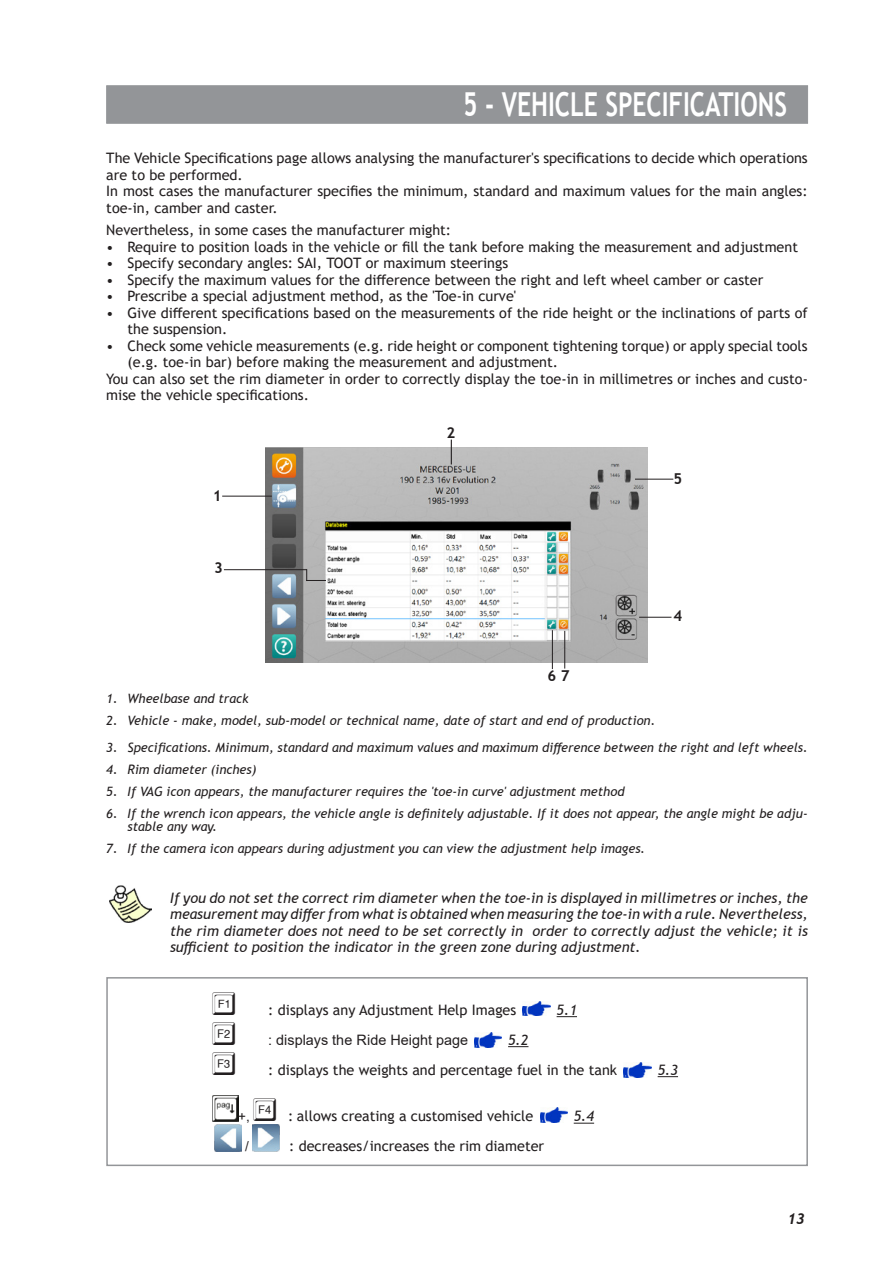
<style>
.page{position:relative;width:893px;height:1263px;background:#fff}
.page>*{position:absolute;margin:0;border:0;box-sizing:border-box;transform-origin:0 0}
.Capitolo{font:700 33px "Trebuchet MS";color:#fff;scale:.75 1}
.t1{font:700 15px "Trebuchet MS";color:#231f20}
.t2{font:italic 700 15px "Trebuchet";color:#231f20}
.CORPO_TESTO{font:14.4px/16.5px "Trebuchet MS";color:#231f20}
.NOTA_1{font:italic 14.4px/16.5px "Trebuchet MS";color:#231f20;text-align:justify}
.corpo_testo_pulsanti{font:14.4px "Trebuchet MS";color:#231f20}
.Istruzione{font:14.4px "Trebuchet MS";color:#231f20}
.corpo_testo_pulsanti-2{font:14.4px "Arial";color:#231f20}
.corpo_testo_pulsanti-3{font:italic 14.4px "Trebuchet MS";color:#231f20}
.corpo_testo_pulsanti-4{font:13.5px "Arial";color:#231f20}
.t3{font:italic 12.9px/13.5px "Trebuchet MS";color:#231f20}
</style>
<div class="page">
<img style="left:110px;top:886px;width:41px;height:37px">
<div style="left:106px;top:85px;width:702px;height:39px;background:#939598;border:1px solid #939598"></div>
<img style="left:266px;top:447px;width:382px;height:215px">
<hr style="left:222px;top:496px;width:50px;height:1px;background:#231f20">
<svg style="left:451px;top:440px;width:1px;height:24px"></svg>
<hr style="left:639px;top:617px;width:32px;height:1px;background:#231f20">
<hr style="left:552px;top:630px;width:1px;height:39px;background:#231f20">
<hr style="left:564px;top:631px;width:1px;height:37px;background:#231f20">
<hr style="left:635px;top:479px;width:38px;height:1px;background:#231f20">
<svg style="left:306px;top:569px;width:20px;height:12px"></svg>
<hr style="left:224px;top:569px;width:83px;height:1px;background:#231f20">
<div style="left:106px;top:977px;width:702px;height:189px;border:2px solid #939598"></div>
<svg style="left:557px;top:1016px;width:20px;height:1px"></svg>
<svg style="left:508px;top:1046px;width:20px;height:1px"></svg>
<svg style="left:658px;top:1076px;width:20px;height:1px"></svg>
<svg style="left:574px;top:1123px;width:20px;height:1px"></svg>
<img style="left:523px;top:1001px;width:27px;height:14px">
<img style="left:474px;top:1033px;width:27px;height:14px">
<img style="left:624px;top:1063px;width:27px;height:14px">
<img style="left:213px;top:1096px;width:25px;height:25px">
<img style="left:540px;top:1108px;width:27px;height:14px">
<img style="left:214px;top:1124px;width:27px;height:27px">
<img style="left:253px;top:1124px;width:27px;height:27px">
<p class="Capitolo" style="left:463px;top:84px;width:433px">5 - VEHICLE SPECIFICATIONS</p>
<p class="CORPO_TESTO" style="left:106px;top:150px;width:703px">The Vehicle Specifications page allows analysing the manufacturer's specifications to decide which operations are to be performed.</p>
<p class="CORPO_TESTO" style="left:106px;top:183px;width:703px">In most cases the manufacturer specifies the minimum, standard and maximum values for the main angles: toe-in, camber and caster.</p>
<p class="Istruzione" style="left:106px;top:221px;width:346px">Nevertheless, in some cases the manufacturer might:</p>
<p class="CORPO_TESTO" style="left:106px;top:238px;width:693px">• Require to position loads in the vehicle or fill the tank before making the measurement and adjustment</p>
<p class="CORPO_TESTO" style="left:106px;top:255px;width:403px">• Specify secondary angles: SAI, TOOT or maximum steerings</p>
<p class="CORPO_TESTO" style="left:106px;top:271px;width:659px">• Specify the maximum values for the difference between the right and left wheel camber or caster</p>
<p class="CORPO_TESTO" style="left:106px;top:288px;width:411px">• Prescribe a special adjustment method, as the 'Toe-in curve'</p>
<p class="CORPO_TESTO" style="left:128px;top:304px;width:682px;text-indent:-21px">• Give different specifications based on the measurements of the ride height or the inclinations of parts of the suspension.</p>
<p class="CORPO_TESTO" style="left:128px;top:337px;width:682px;text-indent:-21px">• Check some vehicle measurements (e.g. ride height or component tightening torque) or apply special tools (e.g. toe-in bar) before making the measurement and adjustment.</p>
<p class="CORPO_TESTO" style="left:106px;top:370px;width:703px">You can also set the rim diameter in order to correctly display the toe-in in millimetres or inches and custo&shy;mise the vehicle specifications.</p>
<p class="t1" style="left:213px;top:486px;width:10px">1</p>
<p class="t1" style="left:214px;top:558px;width:10px">3</p>
<p class="t1" style="left:446px;top:423px;width:10px">2</p>
<p class="t1" style="left:547px;top:666px;width:24px">6 7</p>
<p class="t1" style="left:673px;top:469px;width:10px">5</p>
<p class="t1" style="left:673px;top:606px;width:10px">4</p>
<p class="t3" style="left:106px;top:692px;width:144px">1. Wheelbase and track</p>
<p class="t3" style="left:106px;top:714px;width:551px">2. Vehicle - make, model, sub-model or technical name, date of start and end of production.</p>
<p class="t3" style="left:106px;top:740px;width:703px">3. Specifications. Minimum, standard and maximum values and maximum difference between the right and left wheels.</p>
<p class="t3" style="left:106px;top:762px;width:152px">4. Rim diameter (inches)</p>
<p class="t3" style="left:106px;top:784px;width:520px">5. If VAG icon appears, the manufacturer requires the 'toe-in curve' adjustment method</p>
<p class="t3" style="left:128px;top:806px;width:682px;text-indent:-21px">6. If the wrench icon appears, the vehicle angle is definitely adjustable. If it does not appear, the angle might be adju&shy;stable any way.</p>
<p class="t3" style="left:106px;top:842px;width:541px">7. If the camera icon appears during adjustment you can view the adjustment help images.</p>
<p class="NOTA_1" style="left:170px;top:889px;width:639px">If you do not set the correct rim diameter when the toe-in is displayed in millimetres or inches, the measurement may differ from what is obtained when measuring the toe-in with a rule. Nevertheless, the rim diameter does not need to be set correctly in order to correctly adjust the vehicle; it is sufficient to position the indicator in the green zone during adjustment.</p>
<p class="corpo_testo_pulsanti" style="left:268px;top:1001px;width:250px">: displays any Adjustment Help Images</p>
<p class="corpo_testo_pulsanti-3" style="left:557px;top:1001px;width:22px">5.1</p>
<p class="corpo_testo_pulsanti-2" style="left:268px;top:1030px;width:201px">: displays the Ride Height page</p>
<p class="corpo_testo_pulsanti-3" style="left:508px;top:1031px;width:22px">5.2</p>
<p class="corpo_testo_pulsanti" style="left:268px;top:1061px;width:350px">: displays the weights and percentage fuel in the tank</p>
<p class="corpo_testo_pulsanti-3" style="left:658px;top:1061px;width:22px">5.3</p>
<p class="corpo_testo_pulsanti-4" style="left:238px;top:1107px;width:13px">+,</p>
<p class="corpo_testo_pulsanti" style="left:288px;top:1107px;width:247px">: allows creating a customised vehicle</p>
<p class="corpo_testo_pulsanti-3" style="left:574px;top:1107px;width:22px">5.4</p>
<p class="corpo_testo_pulsanti-4" style="left:245px;top:1137px;width:5px">/</p>
<p class="corpo_testo_pulsanti" style="left:289px;top:1137px;width:257px">: decreases/increases the rim diameter</p>
<p class="t2" style="left:787px;top:1209px;width:19px">13</p>
</div>
